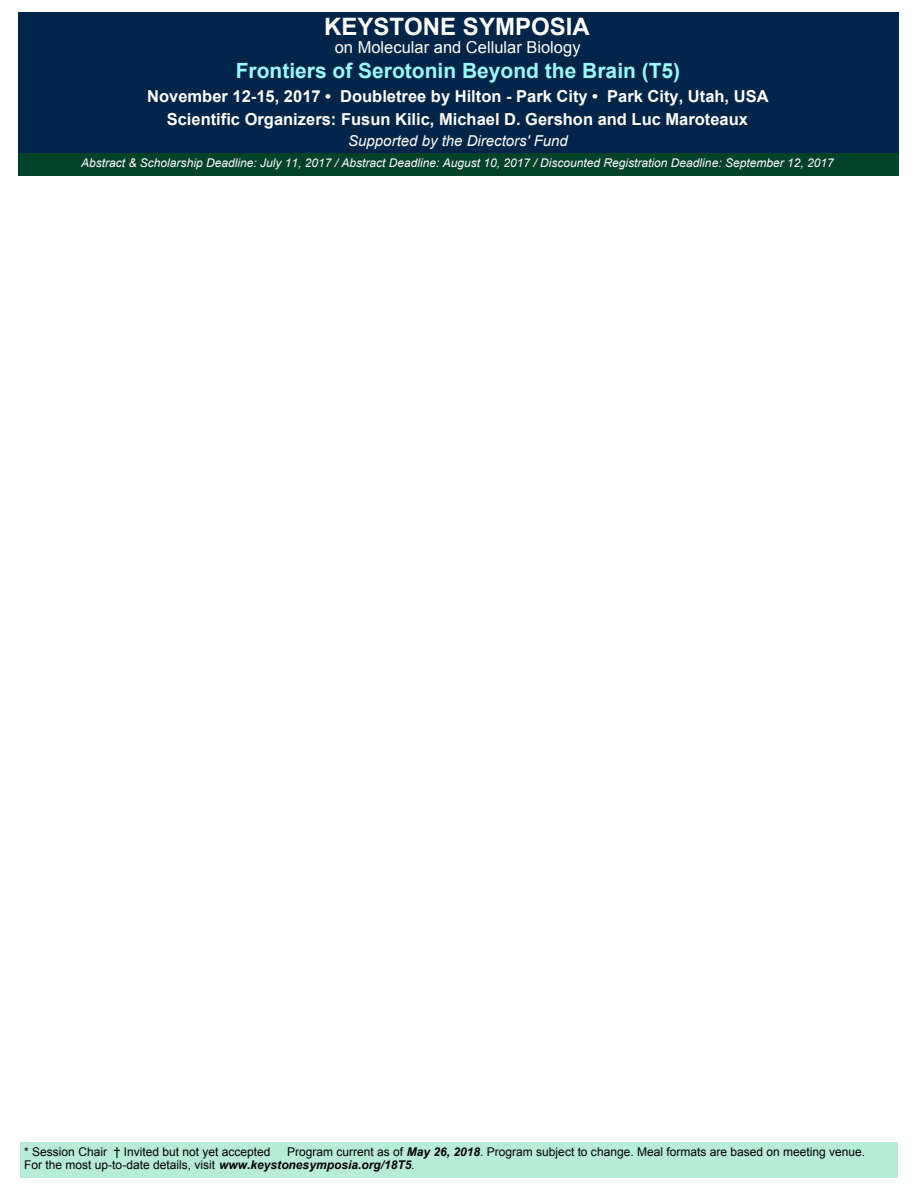
<style>
.page{position:relative;width:918px;height:1188px;background:#fff}
.page>*{position:absolute;margin:0;border:0;box-sizing:border-box;transform-origin:0 0}
.t1{font:700 24px "Arial";color:#fff}
.t2{font:700 21px "Arial";color:#9df7fd}
.t3{font:700 16.5px/22.5px "Arial";color:#fff;text-align:center}
.t4{font:16.5px "Arial";color:#fff}
.t5{font:italic 15px "Arial";color:#fff}
.t6{font:12px/13.5px "Arial";color:#000}
.t7{font:italic 12px "Arial";color:#fff}
.s1{font-weight:700;font-style:italic}
</style>
<div class="page">
<div style="left:20px;top:1142px;width:877px;height:36px;background:#b7ecd8"></div>
<div style="left:18px;top:12px;width:881px;height:141px;background:#012548"></div>
<div style="left:18px;top:153px;width:881px;height:23px;background:#02412a"></div>
<h1 class="t1" style="left:324px;top:17px;width:267px">KEYSTONE SYMPOSIA</h1>
<h3 class="t4" style="left:335px;top:40px;width:247px">on Molecular and Cellular Biology</h3>
<h2 class="t2" style="left:236px;top:63px;width:446px">Frontiers of Serotonin Beyond the Brain (T5)</h2>
<h3 class="t3" style="left:147px;top:86px;width:623px">November 12-15, 2017 • Doubletree by Hilton - Park City • Park City, Utah, USA<br>Scientific Organizers: Fusun Kilic, Michael D. Gershon and Luc Maroteaux</h3>
<p class="t5" style="left:348px;top:135px;width:221px">Supported by the Directors' Fund</p>
<p class="t7" style="left:81px;top:158px;width:754px">Abstract &amp; Scholarship Deadline: July 11, 2017 / Abstract Deadline: August 10, 2017 / Discounted Registration Deadline: September 12, 2017</p>
<p class="t6" style="left:24px;top:1146px;width:248px">* Session Chair † Invited but not yet accepted</p>
<p class="t6" style="left:24px;top:1146px;width:842px;text-indent:263px">Program current as of <span class="s1">May 26, 2018</span>. Program subject to change. Meal formats are based on meeting venue.<br>For the most up-to-date details, visit <span class="s1">www.keystonesymposia.org/18T5</span>.</p>
</div>
